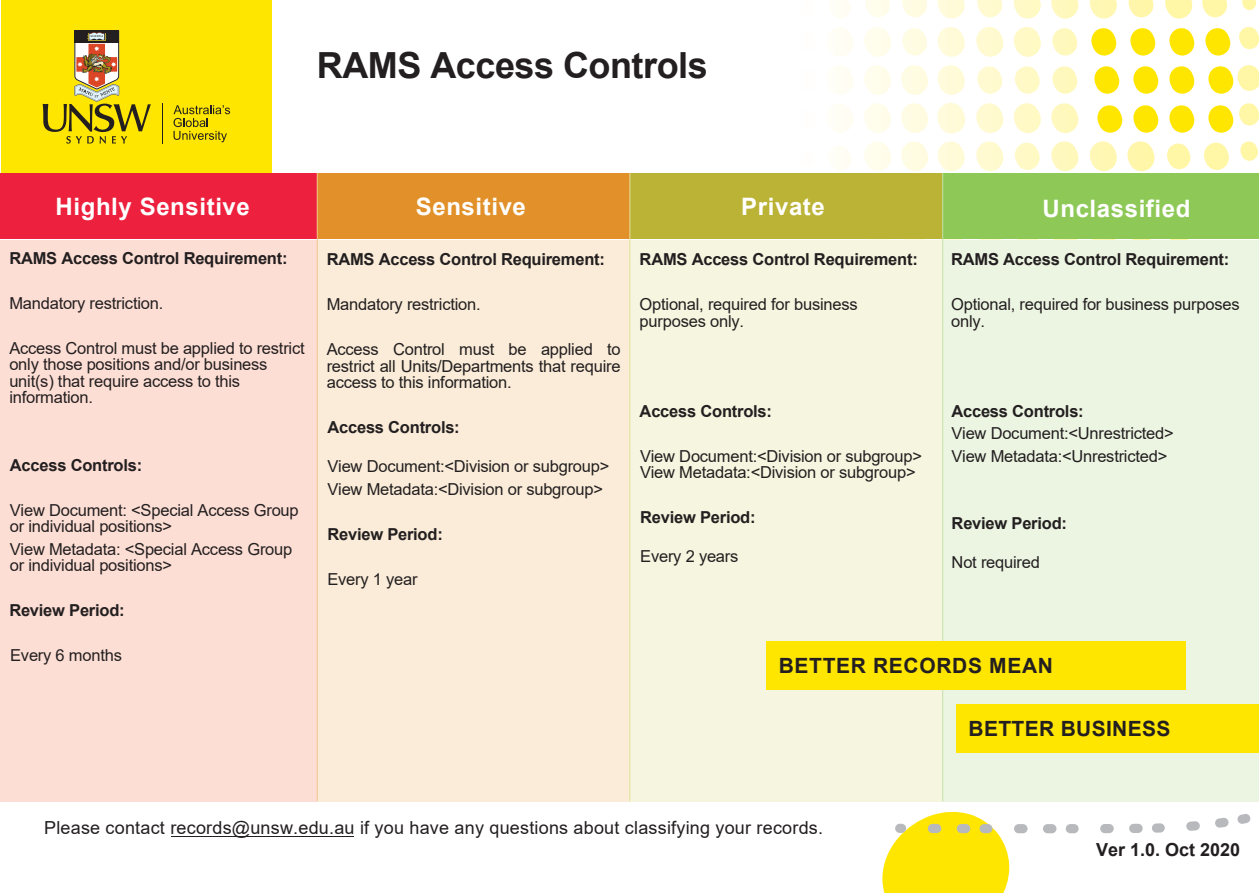
<style>
.page{position:relative;width:1259px;height:893px;background:#fff}
.page>*{position:absolute;margin:0;border:0;box-sizing:border-box;transform-origin:0 0}
.t1{font:700 36px "Arial";letter-spacing:-.015em;color:#231f20}
.t2{font:700 24px "Arial";letter-spacing:.025em;color:#fff}
.t3{font:700 21px "Arial";letter-spacing:.03em;color:#231f20}
.t4{font:18px "Arial";letter-spacing:.01em;color:#231f20}
.t5{font:700 18px "Arial";color:#231f20}
.t6{font:16.5px/16.5px "Arial";letter-spacing:-.015em;color:#231f20}
.t7{font:700 16.5px "Arial";letter-spacing:-.015em;color:#231f20}
.t8{font:16.5px/22.5px "Arial";letter-spacing:-.015em;color:#231f20}
.t9{font:700 16.5px "Arial";letter-spacing:-.015em;color:#231f20}
.s1{font-style:inherit}
</style>
<div class="page">
<svg style="left:882px;top:801px;width:377px;height:92px"></svg>
<div style="left:1px;top:1px;width:270px;height:172px;background:#ffe601"></div>
<svg style="left:43px;top:31px;width:108px;height:113px"></svg>
<hr style="left:162px;top:104px;width:1px;height:40px;background:#231f20">
<svg style="left:173px;top:105px;width:57px;height:37px"></svg>
<svg style="left:1090px;top:0;width:27px;height:19px"></svg>
<svg style="left:1051px;top:0;width:28px;height:19px"></svg>
<svg style="left:1052px;top:28px;width:26px;height:28px"></svg>
<svg style="left:1052px;top:66px;width:26px;height:28px"></svg>
<svg style="left:1013px;top:0;width:28px;height:19px"></svg>
<svg style="left:1013px;top:27px;width:28px;height:30px"></svg>
<svg style="left:1015px;top:66px;width:25px;height:28px"></svg>
<svg style="left:977px;top:0;width:25px;height:17px"></svg>
<svg style="left:976px;top:27px;width:28px;height:30px"></svg>
<svg style="left:977px;top:66px;width:25px;height:28px"></svg>
<svg style="left:938px;top:0;width:27px;height:19px"></svg>
<svg style="left:938px;top:27px;width:27px;height:30px"></svg>
<svg style="left:938px;top:65px;width:27px;height:30px"></svg>
<svg style="left:902px;top:0;width:25px;height:17px"></svg>
<svg style="left:902px;top:28px;width:25px;height:28px"></svg>
<svg style="left:901px;top:65px;width:27px;height:30px"></svg>
<svg style="left:865px;top:0;width:25px;height:17px"></svg>
<svg style="left:864px;top:27px;width:27px;height:30px"></svg>
<svg style="left:864px;top:65px;width:27px;height:30px"></svg>
<svg style="left:842px;top:0;width:8px;height:18px"></svg>
<svg style="left:842px;top:28px;width:11px;height:28px"></svg>
<svg style="left:842px;top:66px;width:11px;height:28px"></svg>
<svg style="left:1090px;top:141px;width:27px;height:30px"></svg>
<svg style="left:1088px;top:238px;width:30px;height:2px"></svg>
<svg style="left:1051px;top:103px;width:28px;height:30px"></svg>
<svg style="left:1051px;top:141px;width:28px;height:30px"></svg>
<svg style="left:1049px;top:238px;width:31px;height:2px"></svg>
<svg style="left:1013px;top:103px;width:28px;height:30px"></svg>
<svg style="left:1015px;top:143px;width:25px;height:27px"></svg>
<svg style="left:1013px;top:238px;width:28px;height:2px"></svg>
<svg style="left:976px;top:103px;width:28px;height:30px"></svg>
<svg style="left:976px;top:141px;width:28px;height:30px"></svg>
<svg style="left:976px;top:238px;width:27px;height:2px"></svg>
<svg style="left:937px;top:103px;width:28px;height:31px"></svg>
<svg style="left:938px;top:141px;width:27px;height:30px"></svg>
<svg style="left:937px;top:238px;width:28px;height:2px"></svg>
<svg style="left:901px;top:103px;width:27px;height:30px"></svg>
<svg style="left:901px;top:141px;width:27px;height:30px"></svg>
<svg style="left:901px;top:238px;width:27px;height:2px"></svg>
<svg style="left:864px;top:103px;width:27px;height:30px"></svg>
<svg style="left:864px;top:142px;width:27px;height:29px"></svg>
<svg style="left:862px;top:238px;width:30px;height:2px"></svg>
<svg style="left:842px;top:104px;width:11px;height:28px"></svg>
<svg style="left:842px;top:146px;width:9px;height:24px"></svg>
<svg style="left:1242px;top:0;width:15px;height:10px"></svg>
<svg style="left:1239px;top:27px;width:20px;height:22px"></svg>
<svg style="left:1202px;top:0;width:25px;height:18px"></svg>
<svg style="left:1165px;top:0;width:28px;height:19px"></svg>
<svg style="left:1128px;top:0;width:26px;height:17px"></svg>
<svg style="left:1240px;top:141px;width:18px;height:20px"></svg>
<svg style="left:1204px;top:143px;width:25px;height:27px"></svg>
<svg style="left:1167px;top:144px;width:24px;height:25px"></svg>
<svg style="left:1166px;top:238px;width:24px;height:2px"></svg>
<svg style="left:1127px;top:141px;width:28px;height:30px"></svg>
<svg style="left:1129px;top:238px;width:24px;height:2px"></svg>
<div style="left:630px;top:173px;width:312px;height:65px;background:#bbb335"></div>
<div style="left:0;top:240px;width:317px;height:561px;background:#fdded4"></div>
<div style="left:0;top:173px;width:317px;height:65px;background:#ed213d"></div>
<div style="left:942px;top:240px;width:317px;height:561px;background:#ecf5e2"></div>
<div style="left:942px;top:173px;width:317px;height:65px;background:#8ec958"></div>
<div style="left:317px;top:240px;width:313px;height:561px;background:#faecd8"></div>
<div style="left:317px;top:173px;width:313px;height:65px;background:#e2912a"></div>
<div style="left:630px;top:240px;width:312px;height:561px;background:#f6f5df"></div>
<hr style="left:942px;top:173px;width:1px;height:628px;background:#c5e0a8">
<hr style="left:629px;top:173px;width:1px;height:628px;background:#e4e09c">
<hr style="left:317px;top:173px;width:1px;height:628px;background:#f1c48d">
<div style="left:766px;top:641px;width:420px;height:49px;background:#ffe601"></div>
<div style="left:956px;top:704px;width:303px;height:49px;background:#ffe601"></div>
<svg style="left:1091px;top:28px;width:26px;height:28px"></svg>
<svg style="left:1130px;top:28px;width:26px;height:28px"></svg>
<svg style="left:1169px;top:28px;width:26px;height:28px"></svg>
<svg style="left:1205px;top:28px;width:26px;height:28px"></svg>
<svg style="left:1094px;top:66px;width:26px;height:28px"></svg>
<svg style="left:1133px;top:66px;width:26px;height:28px"></svg>
<svg style="left:1169px;top:66px;width:26px;height:28px"></svg>
<svg style="left:1208px;top:65px;width:51px;height:29px"></svg>
<svg style="left:1208px;top:103px;width:51px;height:30px"></svg>
<svg style="left:1169px;top:105px;width:26px;height:28px"></svg>
<svg style="left:1133px;top:105px;width:26px;height:28px"></svg>
<svg style="left:1097px;top:105px;width:26px;height:28px"></svg>
<hr style="left:171px;top:836px;width:183px;height:1px;background:#231f20">
<p class="t1" style="left:317px;top:40px;width:392px">RAMS Access Controls</p>
<p class="t2" style="left:56px;top:190px;width:196px">Highly Sensitive</p>
<p class="t2" style="left:416px;top:190px;width:112px">Sensitive</p>
<p class="t2" style="left:741px;top:190px;width:85px">Private</p>
<p class="t2" style="left:1042px;top:191px;width:149px">Unclassified</p>
<p class="t7" style="left:9px;top:246px;width:280px">RAMS Access Control Requirement:</p>
<p class="t6" style="left:9px;top:295px;width:155px">Mandatory restriction.</p>
<p class="t6" style="left:9px;top:340px;width:297px">Access Control must be applied to restrict only those positions and/or business unit(s) that require access to this information.</p>
<p class="t9" style="left:10px;top:453px;width:134px">Access Controls:</p>
<p class="t6" style="left:10px;top:502px;width:290px">View Document: &lt;Special Access Group or individual positions&gt;</p>
<p class="t6" style="left:10px;top:541px;width:284px">View Metadata: &lt;Special Access Group or individual positions&gt;</p>
<p class="t7" style="left:9px;top:599px;width:117px">Review Period:</p>
<p class="t8" style="left:10px;top:644px;width:113px">Every 6 months</p>
<p class="t7" style="left:327px;top:248px;width:280px">RAMS Access Control <span class="s1">Requirement:</span></p>
<p class="t6" style="left:327px;top:296px;width:155px">Mandatory restriction.</p>
<p class="t6" style="left:327px;top:341px;width:295px;text-align:justify">Access Control must be applied to restrict all Units/Departments that require access to this information.</p>
<p class="t9" style="left:327px;top:416px;width:134px"><span class="s1">A</span>ccess Controls:</p>
<p class="t8" style="left:327px;top:455px;width:283px">View Document:&lt;Division or subgroup&gt;<br>View Metadata:&lt;Division or subgroup&gt;</p>
<p class="t7" style="left:327px;top:522px;width:117px">Review Period:</p>
<p class="t8" style="left:327px;top:568px;width:92px">Every 1 year</p>
<p class="t7" style="left:639px;top:248px;width:280px">RAMS Access Control <span class="s1">Requirement:</span></p>
<p class="t6" style="left:639px;top:296px;width:219px">Optional, required for business purposes only<span class="s1">.</span></p>
<p class="t7" style="left:639px;top:399px;width:134px">Access Controls:</p>
<p class="t6" style="left:640px;top:447px;width:283px">View Document:&lt;Division or subgroup&gt;<br>View Metadata:&lt;Division or subgroup&gt;</p>
<p class="t7" style="left:640px;top:506px;width:117px">Review Period:</p>
<p class="t8" style="left:640px;top:545px;width:100px">Every 2 years</p>
<p class="t7" style="left:951px;top:248px;width:280px">RAMS Access Control <span class="s1">Requirement:</span></p>
<p class="t6" style="left:951px;top:296px;width:290px">Optional, required for business purposes only.</p>
<p class="t9" style="left:951px;top:399px;width:134px">Access Controls:</p>
<p class="t8" style="left:951px;top:422px;width:224px">View Document:&lt;Unrestricted&gt;<br>View Metadata:&lt;Unrestricted&gt;</p>
<p class="t7" style="left:951px;top:512px;width:117px">Review Period:</p>
<p class="t8" style="left:951px;top:551px;width:90px">Not required</p>
<p class="t3" style="left:779px;top:650px;width:276px">BETTER RECORDS MEAN</p>
<p class="t3" style="left:968px;top:713px;width:203px">BETTER BUSINESS</p>
<p class="t4" style="left:44px;top:815px;width:780px">Please contact records@unsw.edu.au if you have any questions about classifying your records.</p>
<p class="t5" style="left:1096px;top:837px;width:146px">Ver 1.0. Oct 2020</p>
</div>
